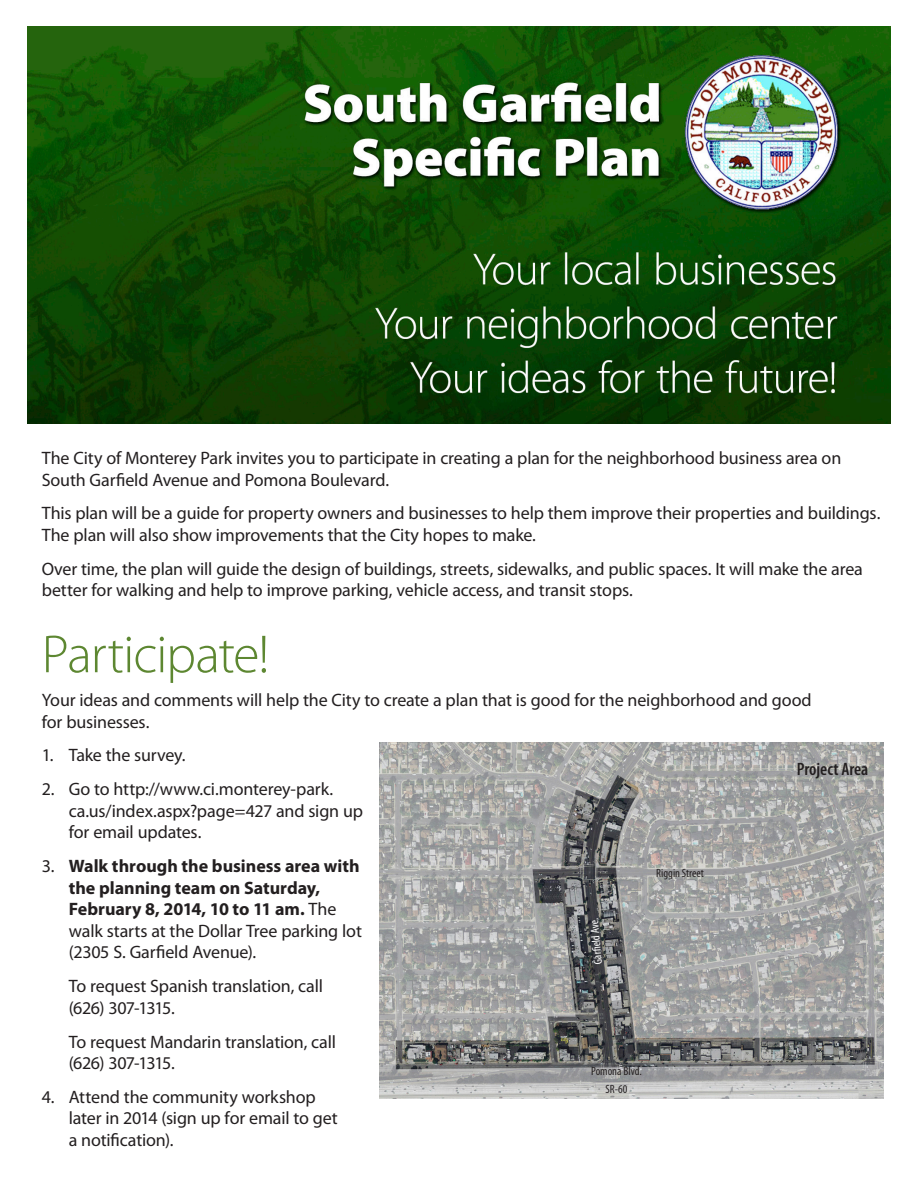
<style>
.page{position:relative;width:918px;height:1188px;background:#fff}
.page>*{position:absolute;margin:0;border:0;box-sizing:border-box;transform-origin:0 0}
.t1{font:300 54px "Myriad Pro";letter-spacing:-.025em;color:#5d8731}
.t2{font:18px/21.6px "Myriad Pro";letter-spacing:-.01em;color:#231f20}
.t3{font:700 18px/21.6px "Myriad Pro";color:#231f20}
.t4{font:600 condensed 18px "Myriad Pro";color:#231f20}
.t5{font:condensed 12px "Myriad Pro";color:#231f20}
.t6{font:condensed 12px "Myriad Pro";color:#fff}
.s1{font-weight:400}
</style>
<div class="page">
<img style="left:27px;top:27px;width:864px;height:396px">
<img style="left:380px;top:743px;width:504px;height:356px">
<p class="t2" style="left:42px;top:448px;width:801px">The City of Monterey Park invites you to participate in creating a plan for the neighborhood business area on<br>South Garfield Avenue and Pomona Boulevard.</p>
<p class="t2" style="left:42px;top:503px;width:840px">This plan will be a guide for property owners and businesses to help them improve their properties and buildings.<br>The plan will also show improvements that the City hopes to make.</p>
<p class="t2" style="left:42px;top:558px;width:823px">Over time, the plan will guide the design of buildings, streets, sidewalks, and public spaces. It will make the area better for walking and help to improve parking, vehicle access, and transit stops.</p>
<p class="t1" style="left:42px;top:625px;width:229px">Participate!</p>
<p class="t2" style="left:42px;top:690px;width:772px">Your ideas and comments will help the City to create a plan that is good for the neighborhood and good for businesses.</p>
<p class="t2" style="left:42px;top:745px;width:145px">1. Take the survey.</p>
<p class="t2" style="left:69px;top:779px;width:296px;text-indent:-27px">2. Go to http://www.ci.monterey-park. ca.us/index.aspx?page=427 and sign up for email updates.</p>
<p class="t3" style="left:69px;top:855px;width:295px;text-indent:-27px"><span class="s1">3.</span> Walk through the business area with the planning team on Saturday, February 8, 2014, 10 to 11 am. <span class="s1">The walk starts at the Dollar Tree parking lot (2305 S. Garfield Avenue).</span></p>
<p class="t2" style="left:69px;top:976px;width:256px">To request Spanish translation, call (626) 307-1315.</p>
<p class="t2" style="left:69px;top:1031px;width:269px">To request Mandarin translation, call (626) 307-1315.</p>
<p class="t2" style="left:69px;top:1086px;width:270px;text-indent:-27px">4. Attend the community workshop later in 2014 (sign up for email to get a notification).</p>
<p class="t4" style="left:797px;top:759px;width:73px">Project Area</p>
<p class="t5" style="left:656px;top:866px;width:49px">Riggin Street</p>
<p class="t6" style="left:592px;top:965px;width:48px;rotate:-95deg">Garfi eld Ave.</p>
<p class="t5" style="left:591px;top:1065px;width:52px">Pomona Blvd.</p>
<p class="t5" style="left:606px;top:1083px;width:23px">SR-60</p>
</div>
